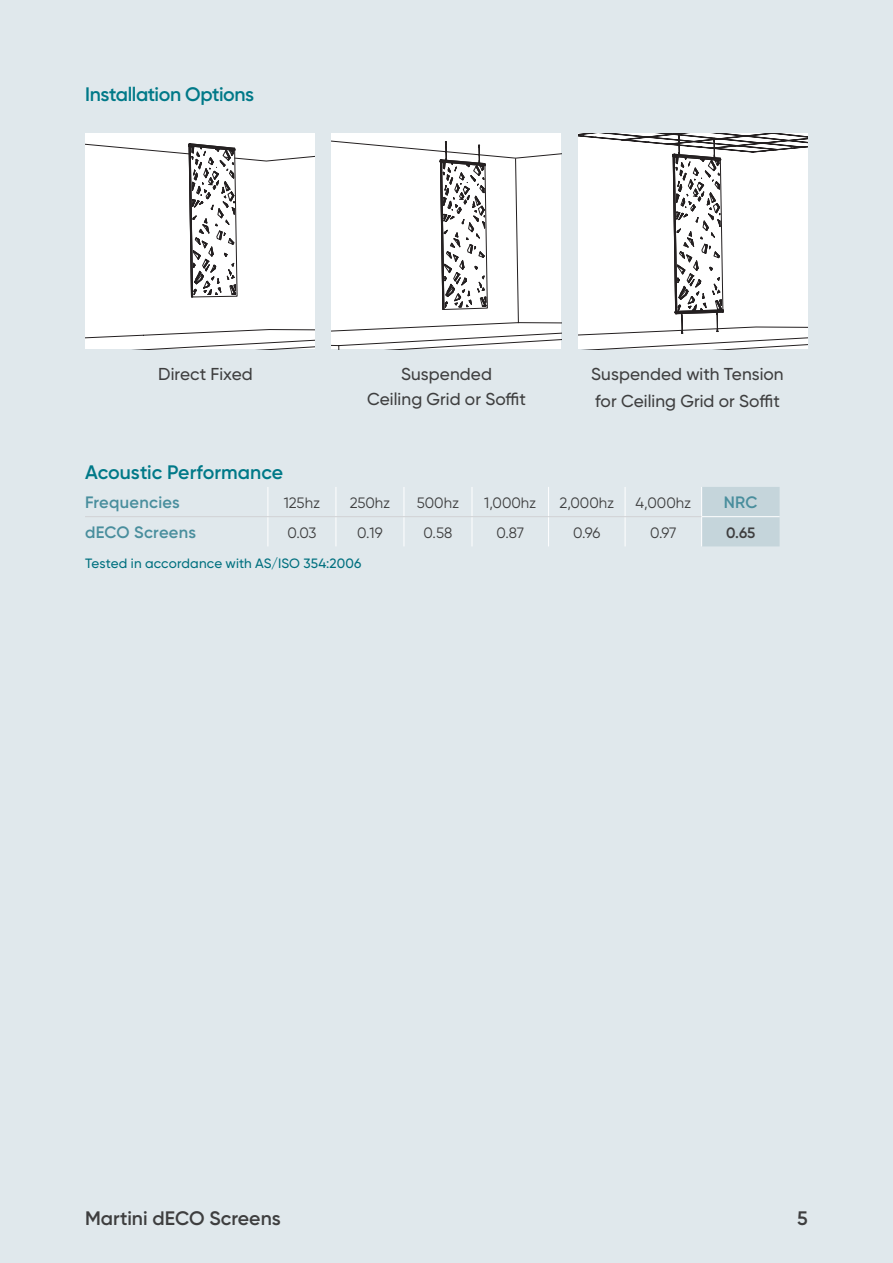
<style>
.page{position:relative;width:893px;height:1263px;background:#e0e8ec}
.page>*{position:absolute;margin:0;border:0;box-sizing:border-box;transform-origin:0 0}
.Subheads_13pt{font:600 19.5px "Gilroy";letter-spacing:-.015em;color:#007988}
.Footer_Text{font:600 19.5px "Gilroy";color:#3e3e3f}
.Page_Numbers{font:600 19.5px "Gilroy";color:#3e3e3f}
.t1{font:500 17.25px "Gilroy";letter-spacing:.005em;color:#3e3e3f}
.Table_Subheads{font:600 16.5px "Gilroy";letter-spacing:.015em;color:#498e9d}
.Table_Body_Copy{font:15px "Gilroy";color:#3e3e3f}
.Table_Body_Copy-2{font:600 15px "Gilroy";color:#3e3e3f}
.Table_Disclaimer_Col{font:500 13.5px "Gilroy";letter-spacing:.01em;color:#00707f}
</style>
<div class="page">
<svg style="left:85px;top:138px;width:230px;height:211px;background:#f2f2f2"></svg>
<svg style="left:578px;top:134px;width:230px;height:215px;background:#ecebeb"></svg>
<svg style="left:332px;top:136px;width:229px;height:214px;background:#f0f0f0"></svg>
<svg style="left:404px;top:487px;width:1px;height:59px"></svg>
<svg style="left:472px;top:487px;width:1px;height:59px"></svg>
<svg style="left:548px;top:487px;width:1px;height:59px"></svg>
<svg style="left:625px;top:487px;width:1px;height:59px"></svg>
<div style="left:701px;top:487px;width:79px;height:59px;background:#c5d5db"></div>
<svg style="left:267px;top:487px;width:1px;height:59px"></svg>
<svg style="left:336px;top:487px;width:1px;height:59px"></svg>
<hr style="left:85px;top:516px;width:183px;height:1px;background:#d1d2d4">
<hr style="left:268px;top:516px;width:68px;height:1px;background:#d1d2d4">
<hr style="left:336px;top:516px;width:68px;height:1px;background:#d1d2d4">
<hr style="left:404px;top:516px;width:68px;height:1px;background:#d1d2d4">
<hr style="left:472px;top:516px;width:77px;height:1px;background:#d1d2d4">
<hr style="left:549px;top:516px;width:76px;height:1px;background:#d1d2d4">
<hr style="left:625px;top:516px;width:76px;height:1px;background:#d1d2d4">
<p class="Subheads_13pt" style="left:85px;top:82px;width:171px">Installation Options</p>
<p class="t1" style="left:158px;top:363px;width:96px">Direct Fixed</p>
<p class="t1" style="left:401px;top:363px;width:92px">Suspended</p>
<p class="t1" style="left:367px;top:388px;width:160px">Ceiling Grid or Soffit</p>
<p class="t1" style="left:591px;top:363px;width:194px">Suspended with Tension</p>
<p class="t1" style="left:595px;top:390px;width:186px">for Ceiling Grid or Soffit</p>
<p class="Subheads_13pt" style="left:85px;top:460px;width:200px">Acoustic Performance</p>
<p class="Table_Subheads" style="left:85px;top:492px;width:96px">Frequencies</p>
<p class="Table_Body_Copy" style="left:284px;top:493px;width:38px">125hz</p>
<p class="Table_Body_Copy" style="left:350px;top:493px;width:42px">250hz</p>
<p class="Table_Body_Copy" style="left:417px;top:493px;width:44px">500hz</p>
<p class="Table_Body_Copy" style="left:484px;top:493px;width:53px">1,000hz</p>
<p class="Table_Body_Copy" style="left:559px;top:493px;width:56px">2,000hz</p>
<p class="Table_Body_Copy" style="left:636px;top:493px;width:57px">4,000hz</p>
<p class="Table_Subheads" style="left:724px;top:492px;width:35px">NRC</p>
<p class="Table_Subheads" style="left:85px;top:522px;width:112px">dECO Screens</p>
<p class="Table_Body_Copy" style="left:287px;top:523px;width:31px">0.03</p>
<p class="Table_Body_Copy" style="left:357px;top:523px;width:27px">0.19</p>
<p class="Table_Body_Copy" style="left:424px;top:523px;width:30px">0.58</p>
<p class="Table_Body_Copy" style="left:496px;top:523px;width:29px">0.87</p>
<p class="Table_Body_Copy" style="left:573px;top:523px;width:28px">0.96</p>
<p class="Table_Body_Copy" style="left:650px;top:523px;width:28px">0.97</p>
<p class="Table_Body_Copy-2" style="left:726px;top:523px;width:31px">0.65</p>
<p class="Table_Disclaimer_Col" style="left:85px;top:554px;width:278px">Tested in accordance with AS/ISO 354:2006</p>
<p class="Footer_Text" style="left:85px;top:1206px;width:197px">Martini dECO Screens</p>
<p class="Page_Numbers" style="left:797px;top:1206px;width:12px">5</p>
</div>
